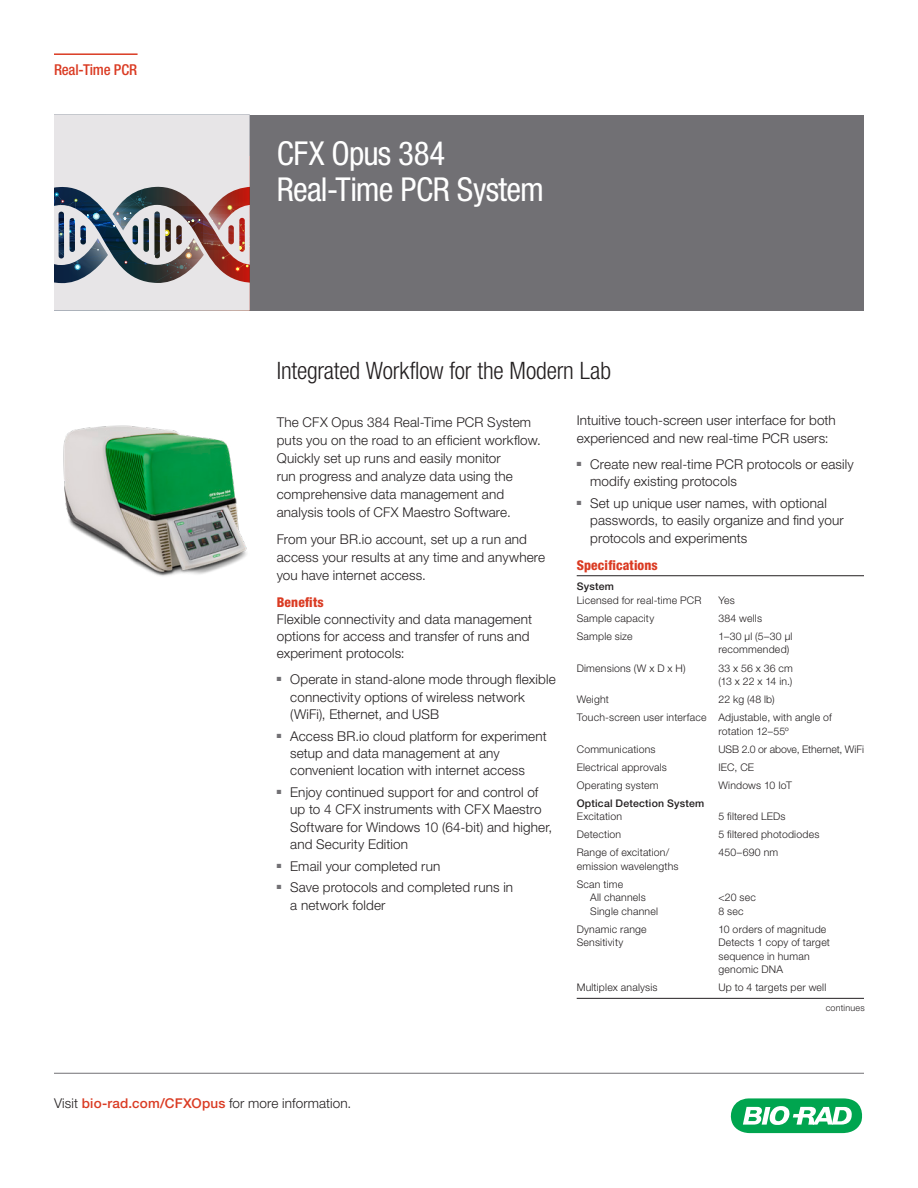
<style>
.page{position:relative;width:918px;height:1188px;background:#fff}
.page>*{position:absolute;margin:0;border:0;box-sizing:border-box;transform-origin:0 0}
.t1{font:condensed 33px/36px "Helvetica Neue LT Std";letter-spacing:-.02em;color:#fff}
.t2{font:300 condensed 24px "Helvetica Neue LT Std";letter-spacing:-.005em;color:#231f20}
.t3{font:500 condensed 15px "Helvetica Neue LT Std";letter-spacing:-.01em;color:#da3b23}
.t4{font:300 13.5px/17.2px "Helvetica Neue LT Std";letter-spacing:.01em;color:#231f20}
.t5{font:800 condensed 13.5px "Helvetica Neue LT Std";letter-spacing:.01em;color:#da3b23}
.t6{font:300 10.5px/13.5px "Helvetica Neue LT Std";letter-spacing:.02em;color:#231f20}
.t7{font:500 10.5px "Helvetica Neue LT Std";letter-spacing:.02em;color:#231f20}
.t8{font:300 10.5px "Helvetica Neue LT Std";color:#231f20}
.t9{font:300 9px "Helvetica Neue LT Std";letter-spacing:.025em;color:#231f20}
.s1{font-weight:500;color:#da3b23}
</style>
<div class="page">
<svg style="left:730px;top:1098px;width:133px;height:35px"></svg>
<hr style="left:54px;top:1073px;width:810px;height:1px;background:#717074">
<hr style="left:54px;top:53px;width:84px;height:2px;background:#da3b23">
<img style="left:63px;top:425px;width:184px;height:151px">
<hr style="left:577px;top:575px;width:287px;height:1px;background:#231f20">
<hr style="left:577px;top:998px;width:287px;height:1px;background:#231f20">
<div style="left:250px;top:115px;width:614px;height:195px;background:#717074"></div>
<img style="left:54px;top:115px;width:196px;height:195px">
<p class="t3" style="left:54px;top:61px;width:85px">Real-Time PCR</p>
<h1 class="t1" style="left:277px;top:135px;width:269px">CFX Opus 384<br>Real-Time PCR System</h1>
<h2 class="t2" style="left:277px;top:357px;width:336px">Integrated Workflow for the Modern Lab</h2>
<p class="t4" style="left:577px;top:412px;width:261px">Intuitive touch-screen user interface for both experienced and new real-time PCR users:</p>
<p class="t4" style="left:590px;top:455px;width:265px;text-indent:-14px"><sup>■</sup> Create new real-time PCR protocols or easily modify existing protocols</p>
<p class="t4" style="left:590px;top:494px;width:255px;line-height:17.7px;text-indent:-14px"><sup>■</sup> Set up unique user names, with optional passwords, to easily organize and find your protocols and experiments</p>
<p class="t5" style="left:577px;top:557px;width:83px">Specifications</p>
<p class="t7" style="left:577px;top:580px;width:39px">System</p>
<p class="t6" style="left:577px;top:593px;width:126px">Licensed for real-time PCR</p>
<p class="t6" style="left:718px;top:593px;width:18px">Yes</p>
<p class="t6" style="left:577px;top:611px;width:79px">Sample capacity</p>
<p class="t6" style="left:718px;top:611px;width:45px">384 wells</p>
<p class="t6" style="left:577px;top:629px;width:57px">Sample size</p>
<p class="t6" style="left:718px;top:629px;width:76px">1–30 µl (5–30 µl recommended)</p>
<p class="t6" style="left:577px;top:661px;width:110px">Dimensions (W x D x H)</p>
<p class="t6" style="left:718px;top:661px;width:76px">33 x 56 x 36 cm (13 x 22 x 14 in.)</p>
<p class="t6" style="left:577px;top:692px;width:34px">Weight</p>
<p class="t4" style="left:277px;top:413px;width:266px;line-height:18px">The CFX Opus 384 Real-Time PCR System puts you on the road to an efficient workflow.<br>Quickly set up runs and easily monitor<br>run progress and analyze data using the comprehensive data management and analysis tools of CFX Maestro Software.</p>
<p class="t4" style="left:277px;top:529px;width:270px;line-height:18px">From your BR.io account, set up a run and access your results at any time and anywhere you have internet access.</p>
<p class="t5" style="left:277px;top:593px;width:49px">Benefits</p>
<p class="t4" style="left:277px;top:610px;width:257px">Flexible connectivity and data management options for access and transfer of runs and experiment protocols:</p>
<p class="t4" style="left:290px;top:671px;width:267px;text-indent:-14px"><sup>■</sup> Operate in stand-alone mode through flexible connectivity options of wireless network (WiFi), Ethernet, and USB</p>
<p class="t4" style="left:290px;top:727px;width:258px;text-indent:-14px"><sup>■</sup> Access BR.io cloud platform for experiment setup and data management at any convenient location with internet access</p>
<p class="t4" style="left:290px;top:783px;width:264px;text-indent:-14px"><sup>■</sup> Enjoy continued support for and control of up to 4 CFX instruments with CFX Maestro Software for Windows 10 (64-bit) and higher, and Security Edition</p>
<p class="t4" style="left:277px;top:857px;width:165px"><sup>■</sup> Email your completed run</p>
<p class="t4" style="left:290px;top:879px;width:224px;text-indent:-14px"><sup>■</sup> Save protocols and completed runs in a network folder</p>
<p class="t6" style="left:577px;top:690px;width:257px;line-height:18px;text-indent:142px">22 kg (48 lb)<br>Touch-screen user interface Adjustable, with angle of</p>
<p class="t6" style="left:718px;top:724px;width:72px">rotation 12–55º</p>
<p class="t6" style="left:577px;top:742px;width:80px">Communications</p>
<p class="t8" style="left:718px;top:742px;width:147px">USB 2.0 or above, Ethernet, WiFi</p>
<p class="t6" style="left:577px;top:760px;width:92px">Electrical approvals</p>
<p class="t6" style="left:718px;top:760px;width:37px">IEC, CE</p>
<p class="t6" style="left:577px;top:778px;width:83px">Operating system</p>
<p class="t6" style="left:718px;top:778px;width:75px">Windows 10 IoT</p>
<p class="t7" style="left:577px;top:797px;width:129px">Optical Detection System</p>
<p class="t6" style="left:577px;top:810px;width:47px">Excitation</p>
<p class="t6" style="left:718px;top:810px;width:69px">5 filtered LEDs</p>
<p class="t6" style="left:577px;top:828px;width:46px">Detection</p>
<p class="t6" style="left:718px;top:828px;width:102px">5 filtered photodiodes</p>
<p class="t6" style="left:577px;top:846px;width:94px">Range of excitation/</p>
<p class="t6" style="left:718px;top:846px;width:61px">450–690 nm</p>
<p class="t6" style="left:577px;top:857px;width:103px;line-height:18px">emission wavelengths<br>Scan time</p>
<p class="t6" style="left:590px;top:891px;width:57px">All channels</p>
<p class="t6" style="left:718px;top:891px;width:39px">&lt;20 sec</p>
<p class="t6" style="left:590px;top:904px;width:69px">Single channel</p>
<p class="t6" style="left:718px;top:904px;width:27px">8 sec</p>
<p class="t6" style="left:577px;top:922px;width:72px">Dynamic range</p>
<p class="t6" style="left:718px;top:922px;width:109px">10 orders of magnitude</p>
<p class="t6" style="left:577px;top:936px;width:48px">Sensitivity</p>
<p class="t6" style="left:718px;top:936px;width:113px">Detects 1 copy of target sequence in human genomic DNA</p>
<p class="t6" style="left:577px;top:981px;width:82px">Multiplex analysis</p>
<p class="t6" style="left:718px;top:981px;width:109px">Up to 4 targets per well</p>
<p class="t9" style="left:826px;top:1003px;width:41px">continues</p>
<p class="t4" style="left:54px;top:1094px;width:299px">Visit <span class="s1">bio-rad.com/CFXOpus</span> for more information.</p>
</div>
